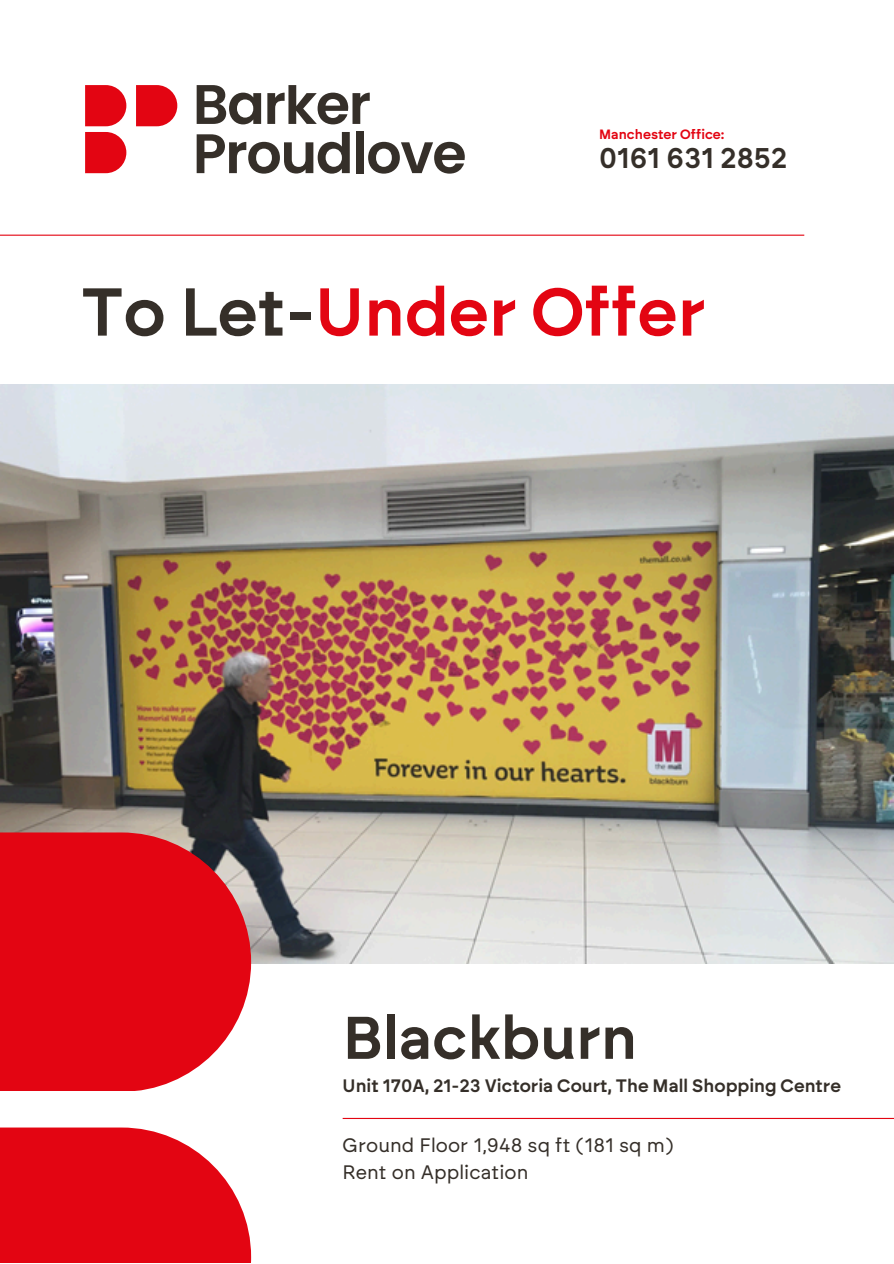
<style>
.page{position:relative;width:894px;height:1264px;background:#fff}
.page>*{position:absolute;margin:0;border:0;box-sizing:border-box;transform-origin:0 0}
.t1{font:600 67.5px "Brockmann";color:#e30512}
.t2{font:600 60px "Brockmann";color:#352f29}
.t3{font:600 28.5px "Brockmann";color:#352f29}
.t4{font:19.5px/27px "Brockmann";color:#352f29}
.t5{font:600 18px "Brockmann";color:#352f29}
.t6{font:600 13.5px "Brockmann";color:#e30512}
.s1{color:#352f29}
</style>
<div class="page">
<img style="left:0;top:385px;width:893px;height:578px">
<svg style="left:0;top:832px;width:251px;height:259px;background:#de1924"></svg>
<svg style="left:0;top:1127px;width:251px;height:136px;background:#e6202b"></svg>
<hr style="left:342px;top:1117px;width:551px;height:1px;background:#e30512">
<svg style="left:85px;top:132px;width:41px;height:41px;background:#e51e2a"></svg>
<svg style="left:85px;top:85px;width:41px;height:41px;background:#e51e2a"></svg>
<svg style="left:136px;top:85px;width:41px;height:41px;background:#e51e2a"></svg>
<svg style="left:196px;top:85px;width:65px;height:39px"></svg>
<svg style="left:267px;top:85px;width:102px;height:39px"></svg>
<svg style="left:196px;top:132px;width:153px;height:42px"></svg>
<div style="left:356px;top:132px;width:7px;height:41px;background:#352f29"></div>
<svg style="left:368px;top:142px;width:96px;height:32px"></svg>
<hr style="left:0;top:235px;width:804px;height:1px;background:#e30512">
<p class="t6" style="left:599px;top:126px;width:127px">Manchester Office:</p>
<h2 class="t3" style="left:599px;top:141px;width:190px">0161 631 2852</h2>
<p class="t1" style="left:81px;top:271px;width:625px"><span class="s1">To Let-</span>Under Offer</p>
<p class="t2" style="left:342px;top:1001px;width:296px">Blackburn</p>
<h1 class="t5" style="left:342px;top:1074px;width:499px">Unit 170A, 21-23 Victoria Court, The Mall Shopping Centre</h1>
<p class="t4" style="left:342px;top:1131px;width:332px">Ground Floor 1,948 sq ft (181 sq m)<br>Rent on Application</p>
</div>
